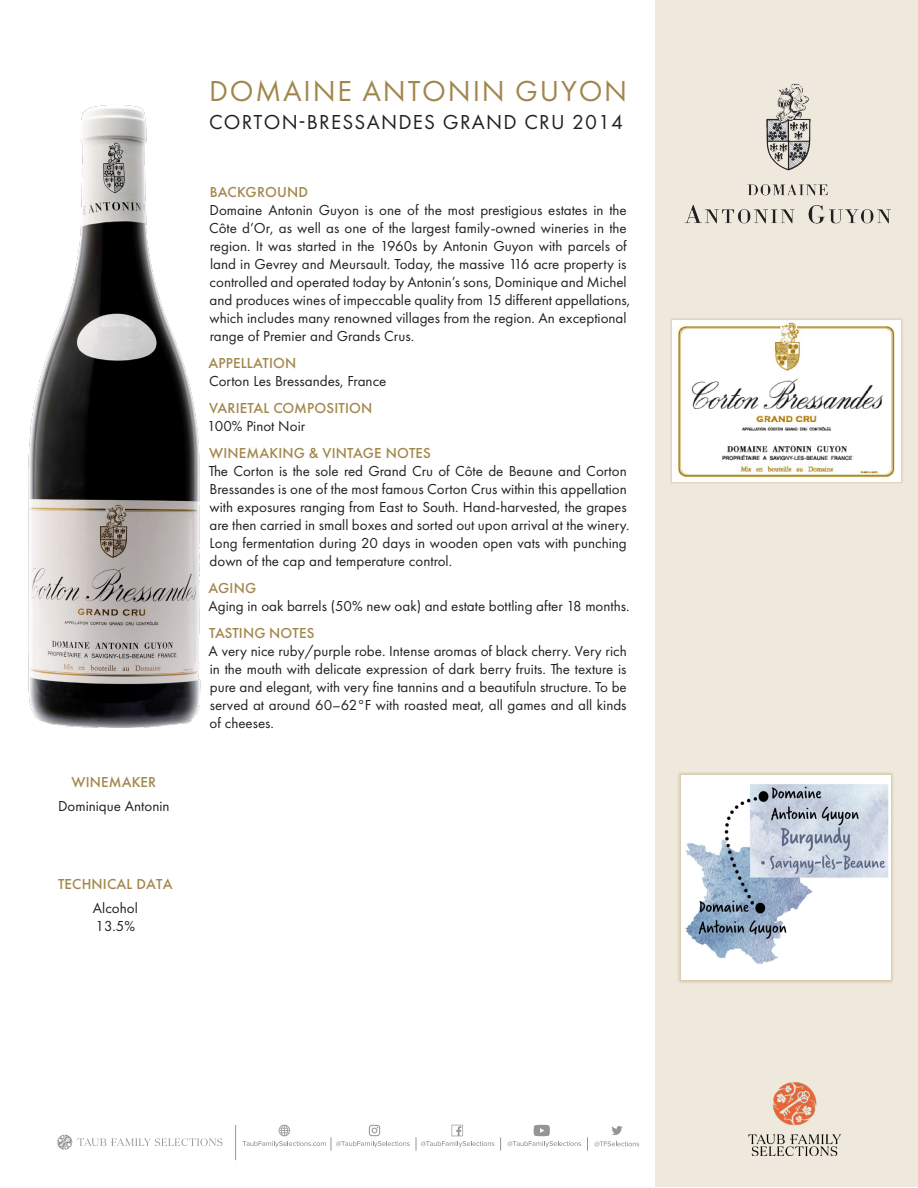
<style>
.page{position:relative;width:918px;height:1188px;background:#fff}
.page>*{position:absolute;margin:0;border:0;box-sizing:border-box;transform-origin:0 0}
.t1{font:30px "Futura PT";letter-spacing:.06em;color:#a2874c}
.t2{font:21px "Futura PT";letter-spacing:.06em;color:#231f20}
.Para_Body{font:15px/18px "Futura PT";color:#231f20}
.Para_Head{font:500 15px "Futura PT";letter-spacing:.01em;color:#a2874c}
</style>
<div class="page">
<div style="left:655px;top:0;width:263px;height:1186px;background:#efe8dc"></div>
<div style="left:670px;top:318px;width:234px;height:166px;background:#b39758;opacity:.65"></div>
<img style="left:673px;top:320px;width:228px;height:161px">
<img style="left:28px;top:105px;width:173px;height:623px">
<img style="left:684px;top:83px;width:207px;height:141px">
<div style="left:678px;top:772px;width:216px;height:211px;background:#a2874c;opacity:.65"></div>
<img style="left:681px;top:776px;width:210px;height:204px">
<svg style="left:594px;top:1141px;width:45px;height:6px"></svg>
<svg style="left:587px;top:1137px;width:1px;height:14px"></svg>
<svg style="left:416px;top:1125px;width:78px;height:26px"></svg>
<svg style="left:500px;top:1137px;width:1px;height:14px"></svg>
<svg style="left:611px;top:1126px;width:12px;height:9px"></svg>
<svg style="left:243px;top:1125px;width:167px;height:26px"></svg>
<hr style="left:235px;top:1125px;width:1px;height:35px;background:#939598">
<svg style="left:507px;top:1125px;width:74px;height:22px"></svg>
<svg style="left:57px;top:1135px;width:165px;height:15px"></svg>
<img style="left:749px;top:1082px;width:92px;height:74px">
<p class="Para_Head" style="left:71px;top:773px;width:86px">WINEMAKER</p>
<p class="Para_Body" style="left:58px;top:797px;width:113px">Dominique Antonin</p>
<p class="Para_Head" style="left:58px;top:875px;width:116px">TECHNICAL DATA</p>
<p class="Para_Body" style="left:93px;top:899px;width:46px">Alcohol<br>13.5%</p>
<p class="t1" style="left:209px;top:73px;width:420px">DOMAINE ANTONIN GUYON</p>
<p class="t2" style="left:209px;top:110px;width:416px">CORTON-BRESSANDES GRAND CRU 2014</p>
<p class="Para_Head" style="left:210px;top:183px;width:100px">BACKGROUND</p>
<p class="Para_Body" style="left:209px;top:201px;width:423px">Domaine Antonin Guyon is one of the most prestigious estates in the Côte d’Or, as well as one of the largest family-owned wineries in the region. It was started in the 1960s by Antonin Guyon with parcels of land in Gevrey and Meursault. Today, the massive 116 acre property is controlled and operated today by Antonin’s sons, Dominique and Michel and produces wines of impeccable quality from 15 different appellations, which includes many renowned villages from the region. An exceptional range of Premier and Grands Crus.</p>
<p class="Para_Head" style="left:208px;top:354px;width:89px">APPELLATION</p>
<p class="Para_Body" style="left:209px;top:372px;width:179px">Corton Les Bressandes, France</p>
<p class="Para_Head" style="left:209px;top:399px;width:165px">VARIETAL COMPOSITION</p>
<p class="Para_Body" style="left:207px;top:417px;width:99px">100% Pinot Noir</p>
<p class="Para_Head" style="left:209px;top:444px;width:223px">WINEMAKING &amp; VINTAGE NOTES</p>
<p class="Para_Body" style="left:209px;top:462px;width:422px">The Corton is the sole red Grand Cru of Côte de Beaune and Corton Bressandes is one of the most famous Corton Crus within this appellation with exposures ranging from East to South. Hand-harvested, the grapes are then carried in small boxes and sorted out upon arrival at the winery.<br>Long fermentation during 20 days in wooden open vats with punching down of the cap and temperature control.</p>
<p class="Para_Head" style="left:208px;top:579px;width:49px">AGING</p>
<p class="Para_Body" style="left:209px;top:597px;width:422px">Aging in oak barrels (50% new oak) and estate bottling after 18 months.</p>
<p class="Para_Head" style="left:209px;top:624px;width:107px">TASTING NOTES</p>
<p class="Para_Body" style="left:209px;top:642px;width:420px;text-align:justify">A very nice ruby/purple robe. Intense aromas of black cherry. Very rich in the mouth with delicate expression of dark berry fruits. The texture is pure and elegant, with very fine tannins and a beautifuln structure. To be served at around 60–62°F with roasted meat, all games and all kinds of cheeses.</p>
</div>
